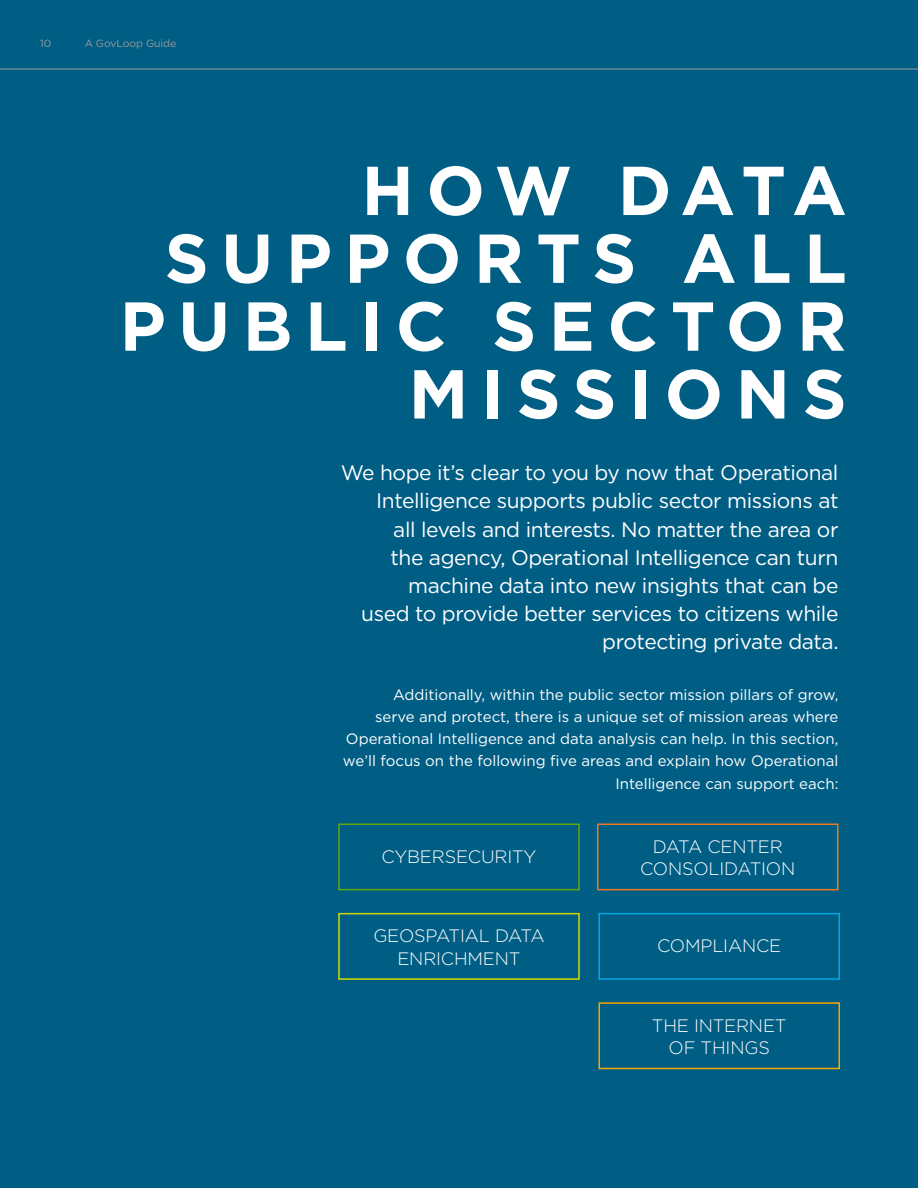
<style>
.page{position:relative;width:918px;height:1188px;background:#005e85}
.page>*{position:absolute;margin:0;border:0;box-sizing:border-box;transform-origin:0 0}
.t1{font:700 69px/67.8px "Gotham";letter-spacing:.18em;color:#fff;text-align:right}
.t2{font:21px/28.2px "Gotham";letter-spacing:-.02em;color:#fff;text-align:right}
.t3{font:300 18px/22.5px "Gotham";letter-spacing:-.01em;color:#fff;text-align:center}
.t4{font:15px/22.2px "Gotham";color:#fff;text-align:right}
.t5{font:10.5px "Gotham";letter-spacing:-.01em;color:#99989a}
</style>
<div class="page">
<svg style="left:338px;top:823px;width:242px;height:68px"></svg>
<svg style="left:598px;top:913px;width:242px;height:67px"></svg>
<svg style="left:597px;top:823px;width:242px;height:68px"></svg>
<svg style="left:598px;top:1002px;width:242px;height:68px"></svg>
<svg style="left:338px;top:912px;width:242px;height:68px"></svg>
<hr style="left:0;top:69px;width:918px;height:1px;background:#99989a">
<p class="t5" style="left:40px;top:36px;width:13px">10</p>
<p class="t5" style="left:85px;top:36px;width:93px">A GovLoop Guide</p>
<h1 class="t1" style="left:120px;top:156px;width:729px">HOW DATA<br>SUPPORTS ALL<br>PUBLIC SECTOR<br>MISSIONS</h1>
<p class="t2" style="left:341px;top:458px;width:499px">We hope it’s clear to you by now that Operational Intelligence supports public sector missions at<br>all levels and interests. No matter the area or<br>the agency, Operational Intelligence can turn machine data into new insights that can be<br>used to provide better services to citizens while protecting private data.</p>
<p class="t4" style="left:343px;top:683px;width:497px">Additionally, within the public sector mission pillars of grow,<br>serve and protect, there is a unique set of mission areas where Operational Intelligence and data analysis can help. In this section, we’ll focus on the following five areas and explain how Operational Intelligence can support each:</p>
<p class="t3" style="left:382px;top:845px;width:156px">CYBERSECURITY</p>
<p class="t3" style="left:373px;top:924px;width:173px">GEOSPATIAL DATA<br>ENRICHMENT</p>
<p class="t3" style="left:640px;top:835px;width:157px">DATA CENTER<br>CONSOLIDATION</p>
<p class="t3" style="left:657px;top:934px;width:126px">COMPLIANCE</p>
<p class="t3" style="left:652px;top:1014px;width:136px">THE INTERNET<br>OF THINGS</p>
</div>
